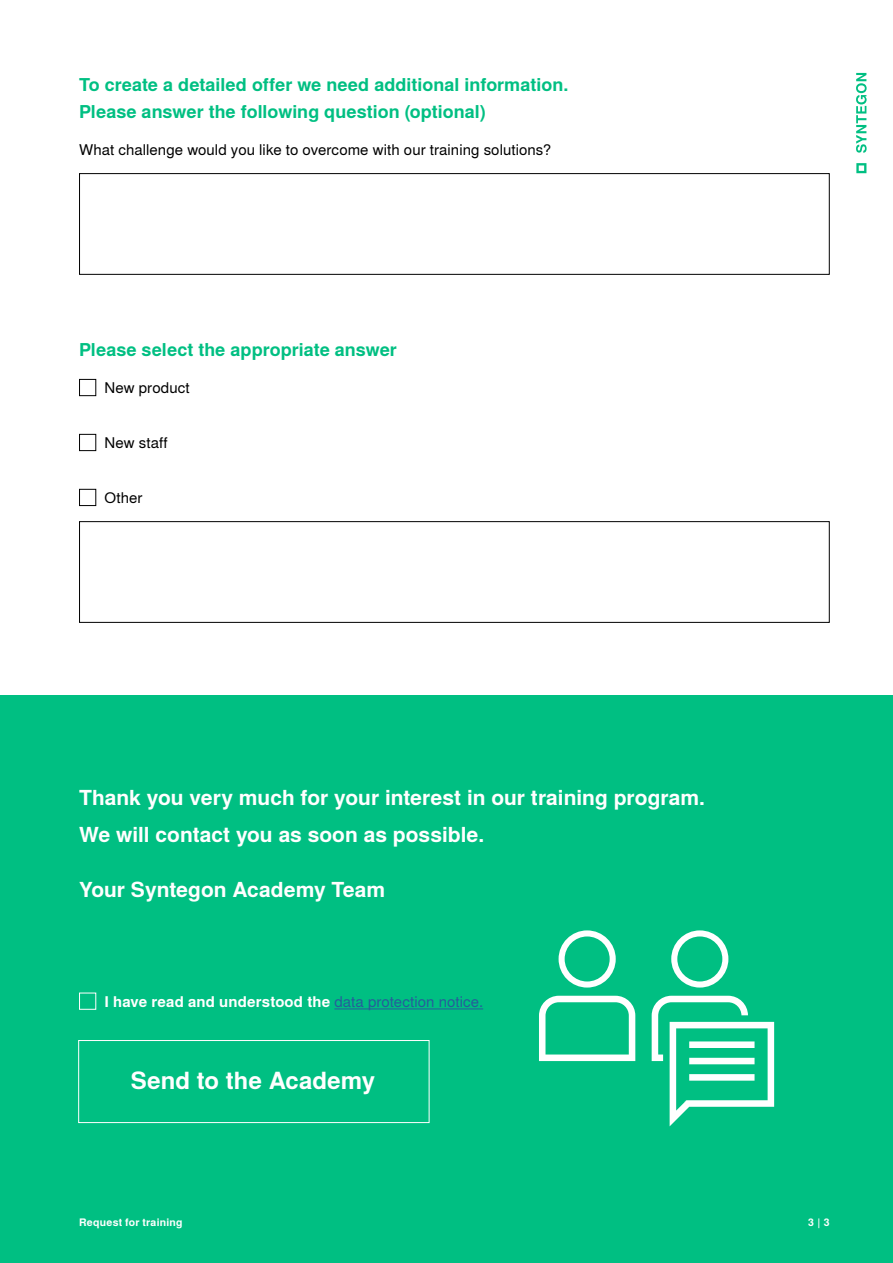
<style>
.page{position:relative;width:893px;height:1263px;background:#fff}
.page>*{position:absolute;margin:0;border:0;box-sizing:border-box;transform-origin:0 0}
.t1{font:700 24px "Syntegon";color:#fff}
.t2{font:700 21px/36.6px "Syntegon";color:#fff}
.t3{font:700 18px/27.5px "Syntegon";color:#00bf82}
.t4{font:15px "Syntegon";letter-spacing:.005em;color:#000}
.t5{font:700 15px "Syntegon";letter-spacing:.01em;color:#fff}
.t6{font:700 10.5px "Syntegon";letter-spacing:.02em;color:#fff}
.s1{font-weight:400;color:#275b9b}
</style>
<div class="page">
<div style="left:0;top:695px;width:893px;height:568px;background:#00bf82"></div>
<hr style="left:334px;top:1008px;width:149px;height:1px;background:#275b9b">
<div style="left:79px;top:993px;width:17px;height:17px;border:1px solid #fff"></div>
<svg style="left:856px;top:163px;width:10px;height:10px"></svg>
<svg style="left:856px;top:73px;width:11px;height:80px"></svg>
<div style="left:79px;top:379px;width:17px;height:17px;border:1px solid #000"></div>
<div style="left:79px;top:434px;width:17px;height:17px;border:1px solid #000"></div>
<div style="left:79px;top:489px;width:17px;height:17px;border:1px solid #000"></div>
<div style="left:78px;top:1040px;width:351px;height:83px;border:1px solid #fff"></div>
<div style="left:79px;top:173px;width:751px;height:102px;border:1px solid #000"></div>
<div style="left:79px;top:521px;width:751px;height:102px;border:1px solid #000"></div>
<svg style="left:539px;top:930px;width:235px;height:196px"></svg>
<p class="t3" style="left:79px;top:71px;width:491px">To create a detailed offer we need additional information.<br>Please answer the following question (optional)</p>
<p class="t4" style="left:79px;top:139px;width:474px">What challenge would you like to overcome with our training solutions?</p>
<p class="t3" style="left:79px;top:336px;width:319px">Please select the appropriate answer</p>
<p class="t4" style="left:104px;top:377px;width:87px">New product</p>
<p class="t4" style="left:104px;top:432px;width:65px">New staff</p>
<p class="t4" style="left:104px;top:487px;width:39px">Other</p>
<p class="t2" style="left:79px;top:779px;width:627px">Thank you very much for your interest in our training program.<br>We will contact you as soon as possible.</p>
<p class="t2" style="left:79px;top:871px;width:308px">Your Syntegon Academy Team</p>
<p class="t5" style="left:104px;top:990px;width:380px">I have read and understood the <span class="s1">data protection notice.</span></p>
<h1 class="t1" style="left:131px;top:1063px;width:246px">Send to the Academy</h1>
<p class="t6" style="left:79px;top:1215px;width:105px">Request for training</p>
<p class="t6" style="left:808px;top:1215px;width:23px">3 | 3</p>
</div>
